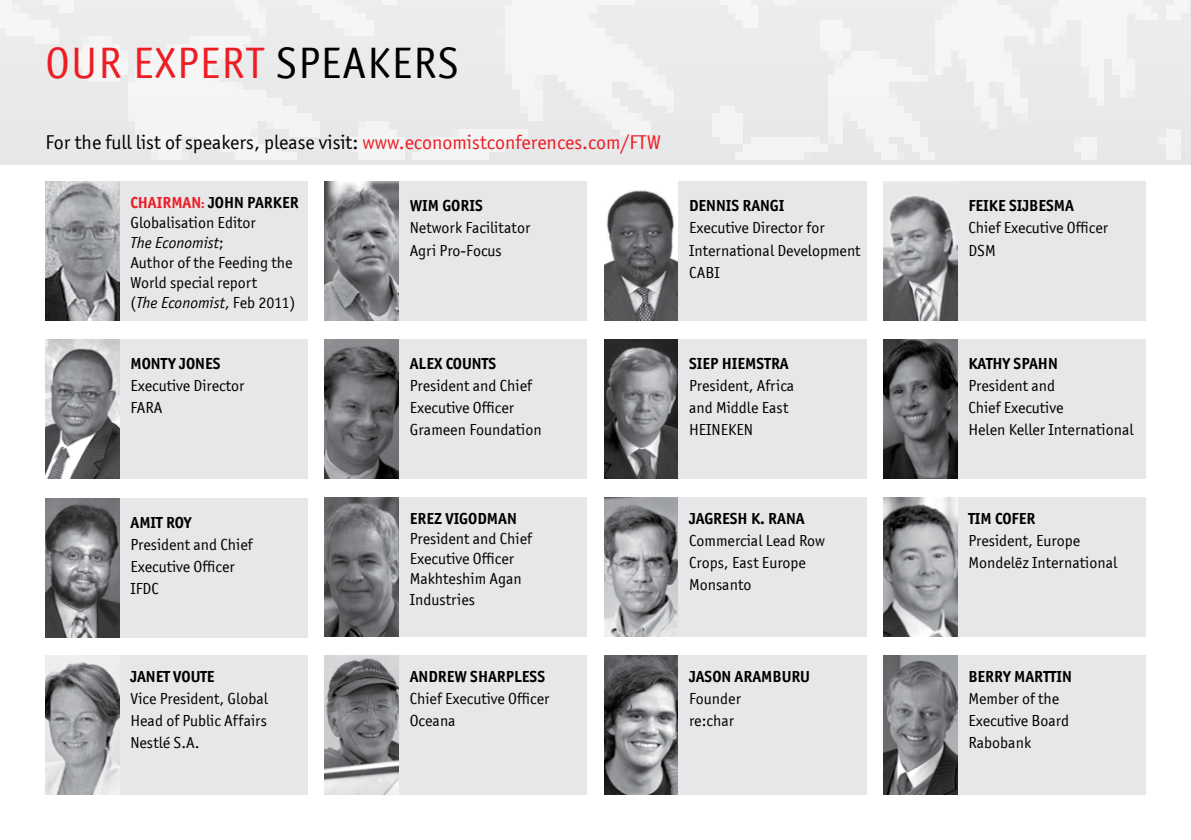
<style>
.page{position:relative;width:1191px;height:840px;background:#fff}
.page>*{position:absolute;margin:0;border:0;box-sizing:border-box;transform-origin:0 0}
.t1{font:44px "Officina San ITC";color:#ed1d24}
.t2{font:44px "Officina San ITC";color:#000}
.t3{font:20px "Officina San ITC";color:#000}
.t4{font:16px/22px "Officina San ITC";color:#000}
.t5{font:700 16px "Officina San ITC";color:#000}
.t6{font:700 16px "Officina San ITC";color:#ed1d24}
.s1{color:#ed1d24}
.s2{font-weight:700;color:#ed1d24}
.s3{font-weight:700;font-size:12px;color:#ed1d24}
.s4{font-weight:700}
.s5{font-style:italic}
</style>
<div class="page">
<div style="left:0;top:0;width:1191px;height:164px;background:linear-gradient(to right,#e6e7e8,#e6e7e8)"></div>
<img style="left:0;top:0;width:1188px;height:159px">
<div style="left:325px;top:181px;width:262px;height:139px;background:#e6e7e8"></div>
<div style="left:325px;top:497px;width:262px;height:139px;background:#e6e7e8"></div>
<div style="left:325px;top:339px;width:262px;height:139px;background:#e6e7e8"></div>
<div style="left:325px;top:655px;width:262px;height:139px;background:#e6e7e8"></div>
<div style="left:883px;top:181px;width:262px;height:139px;background:#e6e7e8"></div>
<div style="left:883px;top:497px;width:262px;height:139px;background:#e6e7e8"></div>
<div style="left:883px;top:339px;width:262px;height:139px;background:#e6e7e8"></div>
<div style="left:883px;top:655px;width:262px;height:139px;background:#e6e7e8"></div>
<div style="left:604px;top:181px;width:262px;height:139px;background:#e6e7e8"></div>
<div style="left:604px;top:497px;width:262px;height:139px;background:#e6e7e8"></div>
<div style="left:604px;top:339px;width:262px;height:139px;background:#e6e7e8"></div>
<div style="left:604px;top:655px;width:262px;height:139px;background:#e6e7e8"></div>
<div style="left:45px;top:339px;width:263px;height:139px;background:#e6e7e8"></div>
<div style="left:45px;top:655px;width:263px;height:139px;background:#e6e7e8"></div>
<div style="left:45px;top:181px;width:263px;height:139px;background:#e6e7e8"></div>
<div style="left:45px;top:498px;width:263px;height:139px;background:#e6e7e8"></div>
<img style="left:325px;top:181px;width:73px;height:139px">
<img style="left:325px;top:497px;width:73px;height:139px">
<img style="left:325px;top:339px;width:73px;height:139px">
<img style="left:325px;top:655px;width:73px;height:139px">
<img style="left:883px;top:196px;width:74px;height:124px">
<img style="left:883px;top:497px;width:74px;height:139px">
<img style="left:883px;top:339px;width:74px;height:139px">
<img style="left:883px;top:655px;width:74px;height:139px">
<img style="left:604px;top:181px;width:73px;height:139px">
<img style="left:604px;top:497px;width:73px;height:139px">
<img style="left:604px;top:339px;width:73px;height:139px">
<img style="left:604px;top:655px;width:73px;height:139px">
<img style="left:45px;top:339px;width:74px;height:139px">
<img style="left:45px;top:661px;width:74px;height:133px">
<img style="left:45px;top:181px;width:74px;height:139px">
<img style="left:45px;top:498px;width:74px;height:139px">
<h1 class="t1" style="left:45px;top:37px;width:26px">OUR</h1>
<h1 class="t1" style="left:133px;top:37px;width:88px">EXPERT</h1>
<h1 class="t2" style="left:276px;top:37px;width:138px">SPEAKERS</h1>
<p class="t3" style="left:45px;top:131px;width:617px">For the full list of speakers, please visit: <span class="s1">www.economistconferences.com/FTW</span></p>
<p class="t4" style="left:130px;top:192px;width:166px;line-height:20px;text-indent:61px"><span class="s2">N</span><span class="s3">:</span> <span class="s4">JOH N PARKER<br></span>Globalisation Editor<br><span class="s5">The Economist</span>;<br>Author of the Feeding the<br>World special report<br>(<span class="s5">The Economist</span>, Feb 2011)</p>
<p class="t6" style="left:130px;top:193px;width:18px">CHAIRMA</p>
<p class="t5" style="left:130px;top:354px;width:83px">MONTY JONES</p>
<p class="t4" style="left:130px;top:375px;width:116px">Executive Director<br>FARA</p>
<p class="t5" style="left:410px;top:196px;width:51px">WIM GORIS</p>
<p class="t4" style="left:410px;top:217px;width:122px">Network Facilitator<br>Agri Pro-Focus</p>
<p class="t5" style="left:410px;top:354px;width:81px">ALEX COU NTS</p>
<p class="t4" style="left:410px;top:374px;width:133px">President and Chief<br>Executive Officer<br>Grameen Foundation</p>
<p class="t5" style="left:689px;top:196px;width:89px">DENNIS RANGI</p>
<p class="t4" style="left:689px;top:217px;width:173px">Executive Director for<br>International Development<br>CABI</p>
<p class="t5" style="left:689px;top:354px;width:52px">SIEP HIEMSTRA</p>
<p class="t4" style="left:689px;top:374px;width:107px">President, Africa and Middle East<br>H eineken</p>
<p class="t5" style="left:130px;top:512px;width:63px">AMIT ROY</p>
<p class="t4" style="left:130px;top:533px;width:124px">President and Chief<br>Executive Officer<br>IFDC</p>
<p class="t5" style="left:130px;top:666px;width:61px">JANET VOUTE</p>
<p class="t4" style="left:130px;top:687px;width:139px;text-align:justify">Vice President, Global Head of Public Affairs N estlé S.A.</p>
<p class="t5" style="left:410px;top:508px;width:54px">EREZ VIGODMA</p>
<p class="t5" style="left:507px;top:508px;width:11px">N</p>
<p class="t4" style="left:410px;top:528px;width:124px;line-height:20px">President and Chief<br>Executive Officer<br>Makhteshim Agan<br>Industries</p>
<p class="t5" style="left:410px;top:666px;width:29px">ANDREW</p>
<p class="t5" style="left:470px;top:666px;width:17px">SHARPLESS</p>
<p class="t4" style="left:410px;top:687px;width:141px">Chief Executive Officer<br>Oceana</p>
<p class="t5" style="left:689px;top:508px;width:17px">JAGRESH</p>
<p class="t5" style="left:751px;top:508px;width:54px">K. RANA</p>
<p class="t4" style="left:689px;top:529px;width:137px">Commercial Lead Row<br>Crops, East Europe<br>Monsanto</p>
<p class="t5" style="left:689px;top:666px;width:65px">JASON ARAMBURU</p>
<p class="t4" style="left:689px;top:687px;width:53px">Founder re:char</p>
<p class="t5" style="left:968px;top:196px;width:58px">FEI KE SIJBESMA</p>
<p class="t4" style="left:968px;top:217px;width:141px">Chief Executive Officer<br>DSM</p>
<p class="t5" style="left:968px;top:354px;width:9px">KATH</p>
<p class="t5" style="left:1002px;top:354px;width:57px">Y SPAHN</p>
<p class="t4" style="left:968px;top:374px;width:167px">President and<br>Chief Executive<br>H elen Keller International</p>
<p class="t5" style="left:968px;top:508px;width:43px">TIM COFER</p>
<p class="t4" style="left:968px;top:529px;width:151px">President, Europe<br>Mondelez International</p>
<p class="t5" style="left:968px;top:666px;width:66px">BERRY MARTTI</p>
<p class="t5" style="left:1062px;top:666px;width:11px">N</p>
<p class="t4" style="left:968px;top:687px;width:102px">Member of the<br>Executive Board<br>Rabobank</p>
</div>
